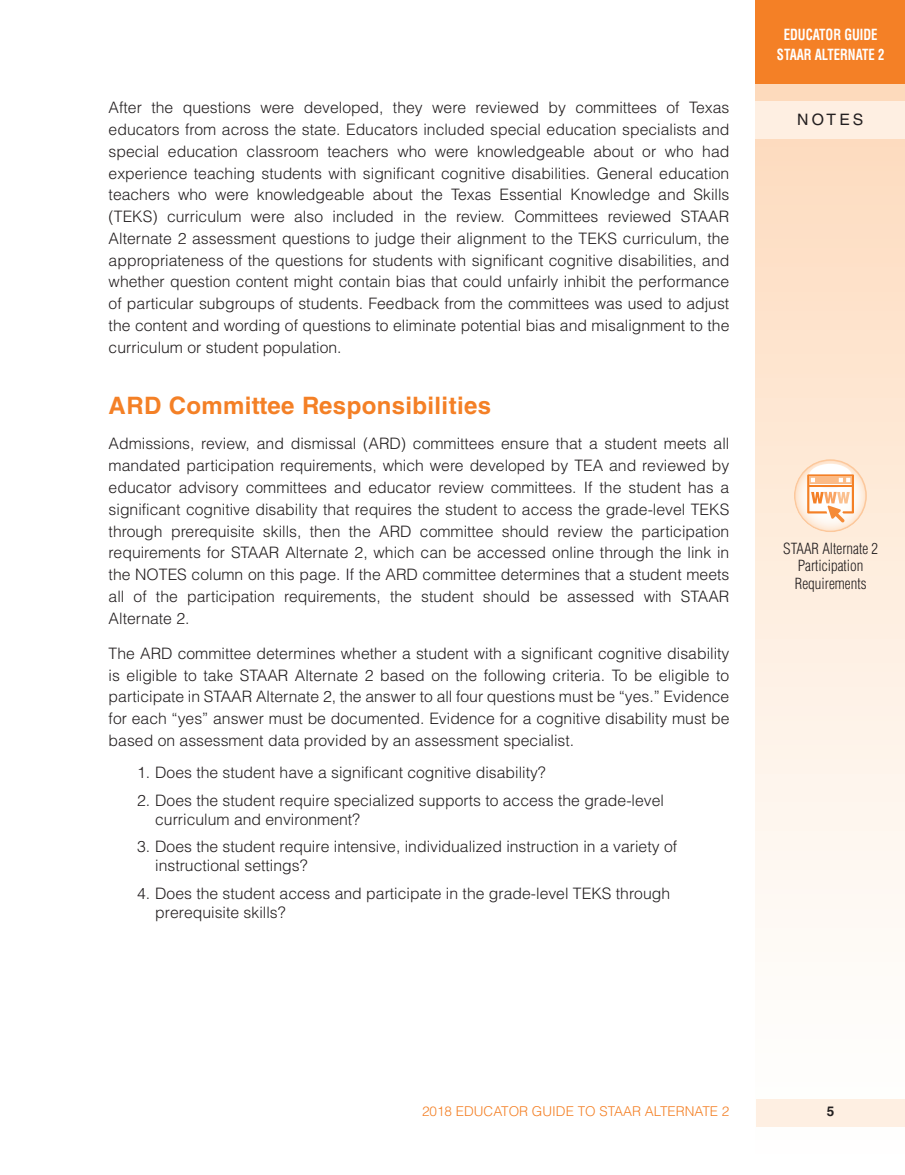
<style>
.page{position:relative;width:905px;height:1175px;background:#fff}
.page>*{position:absolute;margin:0;border:0;box-sizing:border-box;transform-origin:0 0}
.t1{font:700 24px "Helvetica LT Std";letter-spacing:.015em;color:#f48026}
.t2{font:300 15.75px/21.8px "Helvetica LT Std";color:#231f20;text-align:justify}
.t3{font:15.75px "Helvetica LT Std";letter-spacing:.2em;color:#231f20}
.t4{font:300 condensed 15px/17.4px "Helvetica LT Std";color:#231f20;text-align:center}
.t5{font:700 condensed 15px/19.5px "Helvetica LT Std";color:#fff;text-align:center;scale:.85 1}
.t6{font:300 13.5px "Helvetica LT Std";color:#f48026}
.t7{font:700 13.5px "Helvetica LT Std";color:#231f20}
</style>
<div class="page">
<svg style="left:755px;top:83px;width:149px;height:1044px"></svg>
<div style="left:756px;top:1099px;width:148px;height:27px;background:#feefe2"></div>
<div style="left:755px;top:101px;width:149px;height:38px;background:#feefe2"></div>
<div style="left:755px;top:0;width:149px;height:83px;background:#f48026"></div>
<svg style="left:793px;top:459px;width:73px;height:73px"></svg>
<svg style="left:795px;top:461px;width:70px;height:69px"></svg>
<svg style="left:807px;top:464px;width:47px;height:58px"></svg>
<hr style="left:809px;top:485px;width:42px;height:1px;background:#f48026">
<p class="t2" style="left:109px;top:97px;width:622px">After the questions were developed, they were reviewed by committees of Texas educators from across the state. Educators included special education specialists and special education classroom teachers who were knowledgeable about or who had experience teaching students with significant cognitive disabilities. General education teachers who were knowledgeable about the Texas Essential Knowledge and Skills (TEKS) curriculum were also included in the review. Committees reviewed STAAR Alternate 2 assessment questions to judge their alignment to the TEKS curriculum, the appropriateness of the questions for students with significant cognitive disabilities, and whether question content might contain bias that could unfairly inhibit the performance of particular subgroups of students. Feedback from the committees was used to adjust the content and wording of questions to eliminate potential bias and misalignment to the curriculum or student population.</p>
<p class="t1" style="left:109px;top:391px;width:384px">ARD Committee Responsibilities</p>
<p class="t2" style="left:109px;top:433px;width:622px">Admissions, review, and dismissal (ARD) committees ensure that a student meets all mandated participation requirements, which were developed by TEA and reviewed by educator advisory committees and educator review committees. If the student has a significant cognitive disability that requires the student to access the grade-level TEKS through prerequisite skills, then the ARD committee should review the participation requirements for STAAR Alternate 2, which can be accessed online through the link in the NOTES column on this page. If the ARD committee determines that a student meets all of the participation requirements, the student should be assessed with STAAR Alternate 2.</p>
<p class="t2" style="left:109px;top:642px;width:622px">The ARD committee determines whether a student with a significant cognitive disability is eligible to take STAAR Alternate 2 based on the following criteria. To be eligible to participate in STAAR Alternate 2, the answer to all four questions must be “yes.” Evidence for each “yes” answer must be documented. Evidence for a cognitive disability must be based on assessment data provided by an assessment specialist.</p>
<p class="t2" style="left:137px;top:761px;width:410px">1. Does the student have a significant cognitive disability?</p>
<p class="t2" style="left:155px;top:790px;width:510px;line-height:18.8px;text-indent:-18px">2. Does the student require specialized supports to access the grade-level curriculum and environment?</p>
<p class="t2" style="left:155px;top:837px;width:523px;line-height:18.8px;text-indent:-18px">3. Does the student require intensive, individualized instruction in a variety of instructional settings?</p>
<p class="t2" style="left:155px;top:883px;width:516px;line-height:18.8px;text-indent:-18px">4. Does the student access and participate in the grade-level TEKS through prerequisite skills?</p>
<p class="t5" style="left:776px;top:25px;width:128px">EDUCATOR GUIDE<br>STAAR ALTERNATE 2</p>
<p class="t3" style="left:797px;top:111px;width:68px">NOTES</p>
<p class="t4" style="left:783px;top:539px;width:96px">STAAR Alternate 2<br>Participation<br>Requirements</p>
<p class="t6" style="left:422px;top:1102px;width:309px">2018 EDUCATOR GUIDE TO STAAR ALTERNATE 2</p>
<p class="t7" style="left:826px;top:1103px;width:9px">5</p>
</div>
